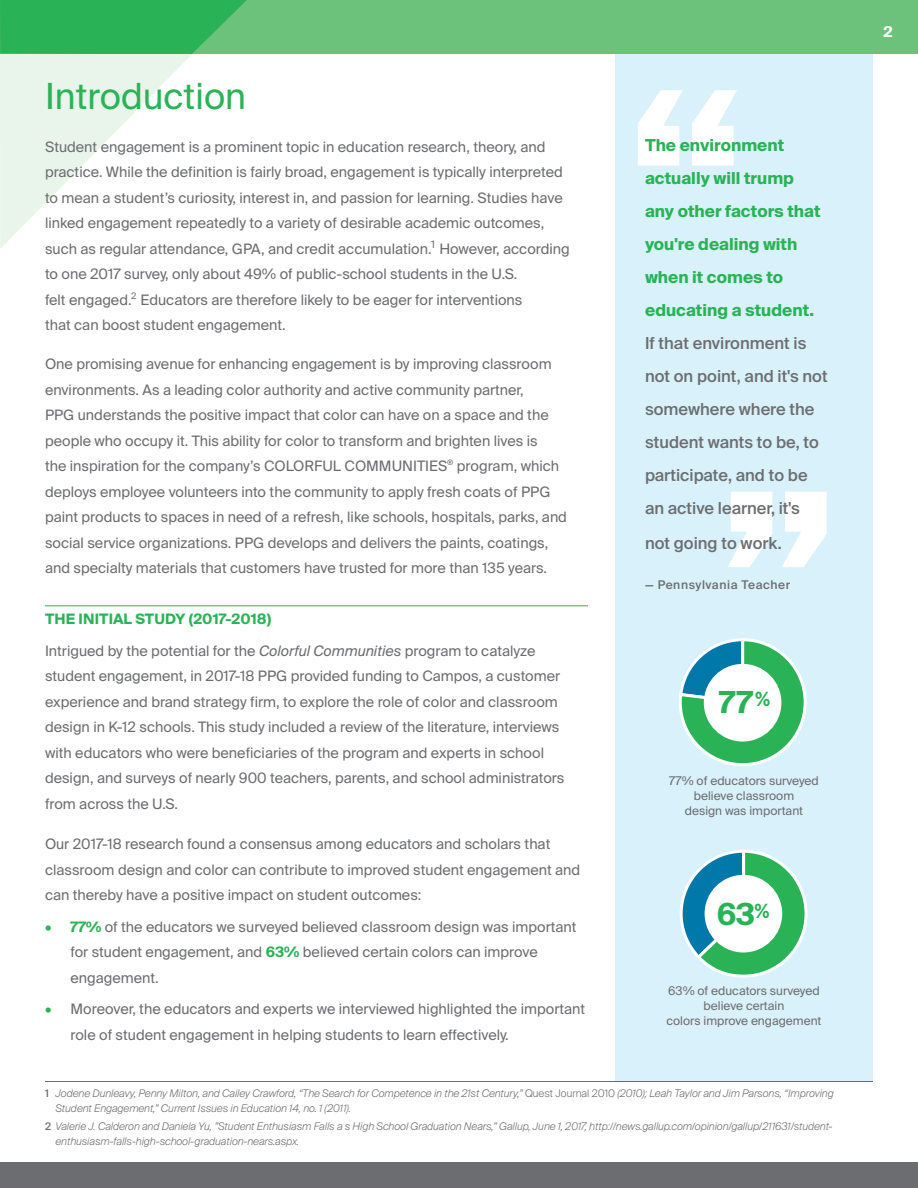
<style>
.page{position:relative;width:918px;height:1188px;background:#fff}
.page>*{position:absolute;margin:0;border:0;box-sizing:border-box;transform-origin:0 0}
.t1{font:700 225px "Suisse Intl";color:#fff}
.t2{font:36px "Suisse Intl";color:#2ab356}
.t3{font:700 30.3px "Suisse Intl";color:#2ab356}
.t4{font:700 20.4px "Gotham Narrow";color:#2ab356}
.t5{font:500 16.5px/33px "Suisse Intl";color:#6c6d70}
.t6{font:700 15px "Suisse Intl";color:#fff}
.t7{font:14.4px/25.5px "Suisse Intl";color:#6c6d70}
.t8{font:700 14.4px "Suisse Intl";letter-spacing:.01em;color:#2ab356}
.t9{font:12px/15px "Suisse Intl";color:#6c6d70;text-align:center}
.t10{font:500 12px "Suisse Intl";letter-spacing:.05em;color:#6c6d70}
.t11{font:italic 300 10.5px/15px "Suisse Intl";color:#6c6d70}
.s1{font-style:italic}
.s2{color:#2ab356}
.s3{font-weight:700;color:#2ab356}
.s4{font-weight:500;font-style:normal}
.s5{font-style:normal}
</style>
<div class="page">
<div style="left:0;top:0;width:918px;height:54px;background:#6cc17b"></div>
<svg style="left:0;top:0;width:247px;height:249px"></svg>
<div style="left:0;top:1163px;width:918px;height:25px;background:#6c6d70"></div>
<div style="left:615px;top:54px;width:258px;height:1028px;background:#d9f1fa"></div>
<hr style="left:45px;top:1081px;width:828px;height:1px;background:#6c6d70">
<hr style="left:45px;top:606px;width:543px;height:1px;background:#2ab356">
<svg style="left:679px;top:638px;width:128px;height:128px"></svg>
<div style="left:704px;top:664px;width:77px;height:78px;background:#fff;border-radius:50%"></div>
<svg style="left:679px;top:849px;width:129px;height:129px"></svg>
<div style="left:705px;top:875px;width:77px;height:77px;background:#fff;border-radius:50%"></div>
<p class="t2" style="left:45px;top:75px;width:203px">Introduction</p>
<p class="t7" style="left:45px;top:134px;width:526px">Student engagement is a prominent topic in education research, theory, and practice. While the definition is fairly broad, engagement is typically interpreted to mean a student’s curiosity, interest in, and passion for learning. Studies have linked engagement repeatedly to a variety of desirable academic outcomes, such as regular attendance, GPA, and credit accumulation.<sup>1</sup> However, according to one 2017 survey, only about 49% of public-school students in the U.S.<br>felt engaged.<sup>2</sup> Educators are therefore likely to be eager for interventions<br>that can boost student engagement.</p>
<p class="t7" style="left:45px;top:351px;width:524px">One promising avenue for enhancing engagement is by improving classroom environments. As a leading color authority and active community partner,<br>PPG understands the positive impact that color can have on a space and the people who occupy it. This ability for color to transform and brighten lives is<br>the inspiration for the company’s COLORFUL COMMUNITIES<sup>®</sup> program, which deploys employee volunteers into the community to apply fresh coats of PPG paint products to spaces in need of a refresh, like schools, hospitals, parks, and social service organizations. PPG develops and delivers the paints, coatings, and specialty materials that customers have trusted for more than 135 years.</p>
<p class="t8" style="left:45px;top:611px;width:228px">THE INITIAL STUDY (2017-2018)</p>
<p class="t7" style="left:45px;top:638px;width:521px">Intrigued by the potential for the <span class="s1">Colorful Communities</span> program to catalyze student engagement, in 2017-18 PPG provided funding to Campos, a customer experience and brand strategy firm, to explore the role of color and classroom design in K-12 schools. This study included a review of the literature, interviews with educators who were beneficiaries of the program and experts in school design, and surveys of nearly 900 teachers, parents, and school administrators from across the U.S.</p>
<p class="t7" style="left:45px;top:831px;width:537px">Our 2017-18 research found a consensus among educators and scholars that classroom design and color can contribute to improved student engagement and can thereby have a positive impact on student outcomes:</p>
<p class="t7" style="left:70px;top:914px;width:508px;text-indent:-26px"><span class="s2">•</span> <span class="s3">77%</span> of the educators we surveyed believed classroom design was important for student engagement, and <span class="s3">63%</span> believed certain colors can improve engagement.</p>
<p class="t7" style="left:70px;top:996px;width:516px;text-indent:-26px"><span class="s2">•</span> Moreover, the educators and experts we interviewed highlighted the important role of student engagement in helping students to learn effectively.</p>
<p class="t1" style="left:627px;top:44px;width:119px">“</p>
<p class="t5" style="left:645px;top:129px;width:184px"><span class="s3">The environment actually will trump<br>any other factors that you're dealing with when it comes to educating a student.<br></span>If that environment is not on point, and it's not somewhere where the student wants to be, to participate, and to be an active learner, it's</p>
<p class="t5" style="left:645px;top:527px;width:138px">not going to work.</p>
<p class="t10" style="left:645px;top:578px;width:147px">— Pennsylvania Teacher</p>
<p class="t1" style="left:720px;top:445px;width:119px">”</p>
<p class="t3" style="left:719px;top:685px;width:35px">77</p>
<p class="t4" style="left:755px;top:686px;width:17px">%</p>
<p class="t9" style="left:669px;top:773px;width:151px">77% of educators surveyed believe classroom<br>design was important</p>
<p class="t3" style="left:717px;top:897px;width:55px">63<sup>%</sup></p>
<p class="t9" style="left:666px;top:983px;width:157px">63% of educators surveyed believe certain<br>colors improve engagement</p>
<p class="t11" style="left:56px;top:1086px;width:780px;text-indent:-10px"><span class="s4">1</span> Jodene Dunleavy, Penny Milton, and Cailey Crawford, “The Search for Competence in the 21st Century,” <span class="s5">Quest Journal 2010</span> (2010); Leah Taylor and Jim Parsons, “Improving<br>Student Engagement,” Current Issues in Education 14, no. 1 (2011).</p>
<p class="t11" style="left:56px;top:1119px;width:779px;text-indent:-10px"><span class="s4">2</span> Valerie J. Calderon and Daniela Yu, ”Student Enthusiasm Falls a s High School Graduation Nears,” Gallup, June 1, 2017, http://news.gallup.com/opinion/gallup/211631/student&shy;enthusiasm-falls-high-school-graduation-nears.aspx.</p>
<p class="t6" style="left:884px;top:23px;width:11px">2</p>
</div>
